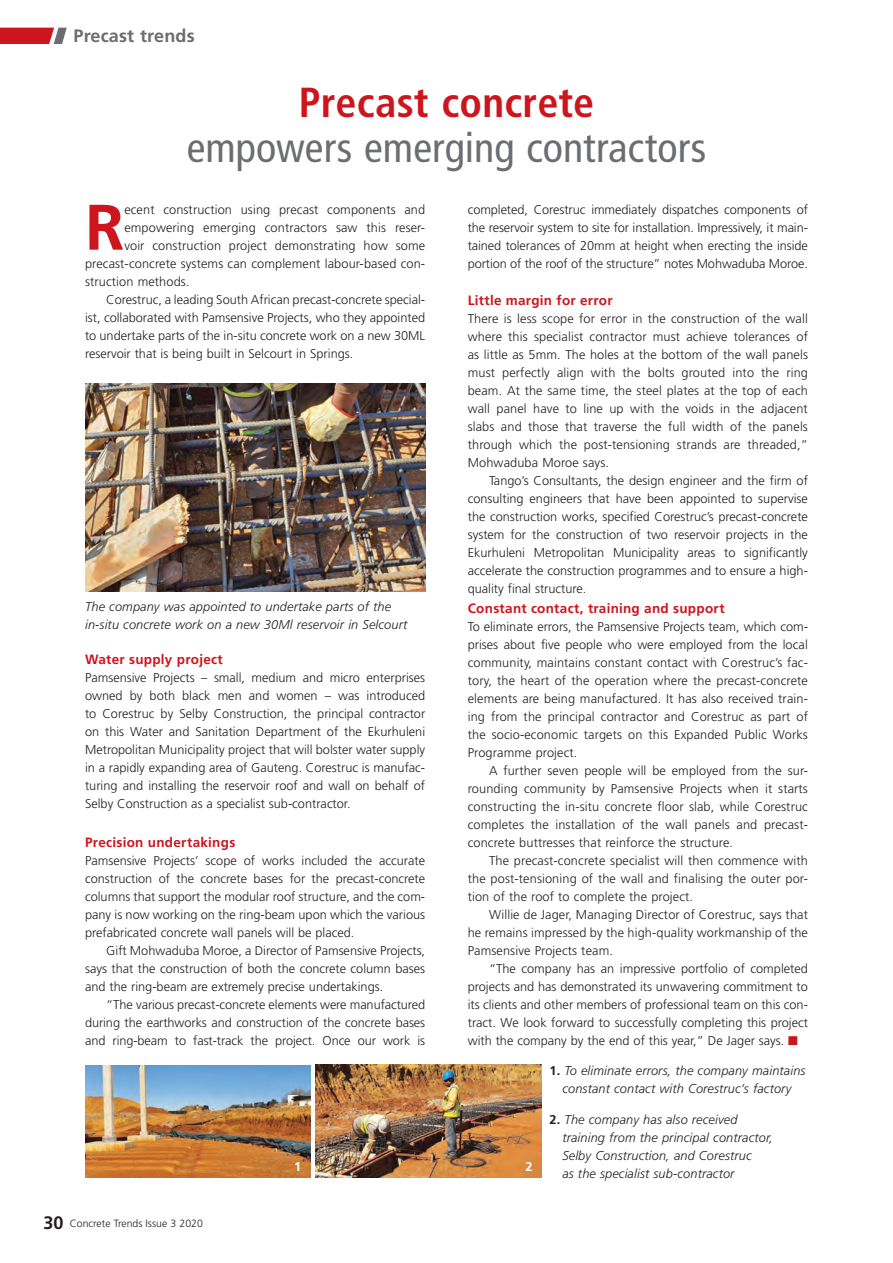
<style>
.page{position:relative;width:893px;height:1263px;background:#fff}
.page>*{position:absolute;margin:0;border:0;box-sizing:border-box;transform-origin:0 0}
.Body_Copy{font:700 64.35px "Frutiger LT Std";color:#cd151d}
.Headline{font:condensed 42px/45px "Frutiger";color:#6c6d70;text-align:center}
.text{font:700 18px "Frutiger LT Std";letter-spacing:.01em;color:#6c6d70}
.Crosshead{font:700 13.5px "Frutiger LT Std";letter-spacing:.02em;color:#cd151d}
.Body_copy_Indent{font:300 12.75px/18px "Frutiger LT Std";color:#231f20;text-align:justify}
.Body_Copy-2{font:300 12.75px/18px "Frutiger LT Std";letter-spacing:.01em;color:#231f20;text-align:justify}
.Captions{font:italic 300 12.75px/18px "Frutiger LT Std";letter-spacing:.01em;color:#231f20}
.Body_Copy-3{font:700 12.75px "Frutiger LT Std";color:#fff}
.t1{font:300 10.5px "Frutiger LT Std";color:#231f20}
.s1{font-weight:700;color:#cd151d}
.s2{color:#cd151d}
.s3{font-weight:700;font-style:normal}
.s4{font-weight:700;font-size:18px}
</style>
<div class="page">
<svg style="left:0;top:28px;width:67px;height:16px"></svg>
<img style="left:85px;top:1065px;width:225px;height:113px">
<img style="left:316px;top:1065px;width:225px;height:113px">
<img style="left:85px;top:384px;width:340px;height:208px">
<p class="text" style="left:73px;top:25px;width:123px">Precast trends</p>
<p class="Headline" style="left:187px;top:80px;width:521px"><span class="s1">Precast concrete<br></span>empowers emerging contractors</p>
<p class="Body_copy_Indent" style="left:468px;top:200px;width:342px">completed, Corestruc immediately dispatches components of the reservoir system to site for installation. Impressively, it main&shy;tained tolerances of 20mm at height when erecting the inside portion of the roof of the structure” notes Mohwaduba Moroe.</p>
<p class="Crosshead" style="left:468px;top:293px;width:146px">Little margin for error</p>
<p class="Body_Copy-2" style="left:468px;top:310px;width:342px">There is less scope for error in the construction of the wall where this specialist contractor must achieve tolerances of as little as 5mm. The holes at the bottom of the wall panels must perfectly align with the bolts grouted into the ring beam. At the same time, the steel plates at the top of each wall panel have to line up with the voids in the adjacent slabs and those that traverse the full width of the panels through which the post-tensioning strands are threaded,” Mohwaduba Moroe says.</p>
<p class="Body_copy_Indent" style="left:468px;top:472px;width:342px;text-indent:21px">Tango’s Consultants, the design engineer and the firm of consulting engineers that have been appointed to supervise the construction works, specified Corestruc’s precast-concrete system for the construction of two reservoir projects in the Ekurhuleni Metropolitan Municipality areas to significantly accelerate the construction programmes and to ensure a high&shy;quality final structure.</p>
<p class="Crosshead" style="left:468px;top:600px;width:258px">Constant contact, training and support</p>
<p class="Body_Copy-2" style="left:468px;top:617px;width:342px">To eliminate errors, the Pamsensive Projects team, which com&shy;prises about five people who were employed from the local community, maintains constant contact with Corestruc’s fac&shy;tory, the heart of the operation where the precast-concrete elements are being manufactured. It has also received train&shy;ing from the principal contractor and Corestruc as part of the socio-economic targets on this Expanded Public Works Programme project.</p>
<p class="Body_copy_Indent" style="left:468px;top:761px;width:342px;text-indent:21px">A further seven people will be employed from the sur&shy;rounding community by Pamsensive Projects when it starts constructing the in-situ concrete floor slab, while Corestruc completes the installation of the wall panels and precast&shy;concrete buttresses that reinforce the structure.</p>
<p class="Body_copy_Indent" style="left:468px;top:851px;width:342px;text-indent:21px">The precast-concrete specialist will then commence with the post-tensioning of the wall and finalising the outer por&shy;tion of the roof to complete the project.</p>
<p class="Body_copy_Indent" style="left:468px;top:905px;width:342px;text-indent:21px">Willie de Jager, Managing Director of Corestruc, says that he remains impressed by the high-quality workmanship of the Pamsensive Projects team.</p>
<p class="Body_copy_Indent" style="left:468px;top:960px;width:342px;text-indent:21px">“The company has an impressive portfolio of completed projects and has demonstrated its unwavering commitment to its clients and other members of professional team on this con&shy;tract. We look forward to successfully completing this project with the company by the end of this year,” De Jager says. <span class="s2">■</span></p>
<p class="Captions" style="left:550px;top:1062px;width:257px;text-align:center"><span class="s3">1.</span> To eliminate errors, the company maintains constant contact with Corestruc’s factory</p>
<p class="Captions" style="left:562px;top:1110px;width:212px;text-indent:-13px"><span class="s3">2.</span> The company has also received training from the principal contractor, Selby Construction, and Corestruc<br>as the specialist sub-contractor</p>
<p class="Body_Copy" style="left:85px;top:189px;width:41px">R</p>
<p class="Body_Copy-2" style="left:124px;top:200px;width:302px">ecent construction using precast components and</p>
<p class="Body_Copy-2" style="left:124px;top:218px;width:302px">empowering emerging contractors saw this reser-</p>
<p class="Body_Copy-2" style="left:124px;top:236px;width:302px">voir construction project demonstrating how some</p>
<p class="Body_Copy-2" style="left:85px;top:254px;width:342px">precast-concrete systems can complement labour-based con-</p>
<p class="Body_Copy-2" style="left:85px;top:272px;width:106px">struction methods.</p>
<p class="Body_copy_Indent" style="left:85px;top:290px;width:342px;text-indent:21px">Corestruc, a leading South African precast-concrete special&shy;ist, collaborated with Pamsensive Projects, who they appointed to undertake parts of the in-situ concrete work on a new 30ML reservoir that is being built in Selcourt in Springs.</p>
<p class="Captions" style="left:85px;top:598px;width:324px">The company was appointed to undertake parts of the in-situ concrete work on a new 30Ml reservoir in Selcourt</p>
<p class="Crosshead" style="left:85px;top:651px;width:139px">Water supply project</p>
<p class="Body_Copy-2" style="left:85px;top:669px;width:342px">Pamsensive Projects – small, medium and micro enterprises owned by both black men and women – was introduced to Corestruc by Selby Construction, the principal contractor on this Water and Sanitation Department of the Ekurhuleni Metropolitan Municipality project that will bolster water supply in a rapidly expanding area of Gauteng. Corestruc is manufac&shy;turing and installing the reservoir roof and wall on behalf of Selby Construction as a specialist sub-contractor.</p>
<p class="Crosshead" style="left:85px;top:834px;width:152px">Precision undertakings</p>
<p class="Body_Copy-2" style="left:85px;top:852px;width:342px">Pamsensive Projects’ scope of works included the accurate construction of the concrete bases for the precast-concrete columns that support the modular roof structure, and the com&shy;pany is now working on the ring-beam upon which the various prefabricated concrete wall panels will be placed.</p>
<p class="Body_copy_Indent" style="left:85px;top:942px;width:342px;text-indent:21px">Gift Mohwaduba Moroe, a Director of Pamsensive Projects, says that the construction of both the concrete column bases and the ring-beam are extremely precise undertakings.</p>
<p class="Body_copy_Indent" style="left:85px;top:996px;width:342px;text-indent:21px">“The various precast-concrete elements were manufactured during the earthworks and construction of the concrete bases and ring-beam to fast-track the project. Once our work is</p>
<p class="Body_Copy-3" style="left:294px;top:1158px;width:9px">1</p>
<p class="Body_Copy-3" style="left:526px;top:1158px;width:9px">2</p>
<p class="t1" style="left:44px;top:1217px;width:161px"><span class="s4">30</span> Concrete Trends Issue 3 2020</p>
</div>
